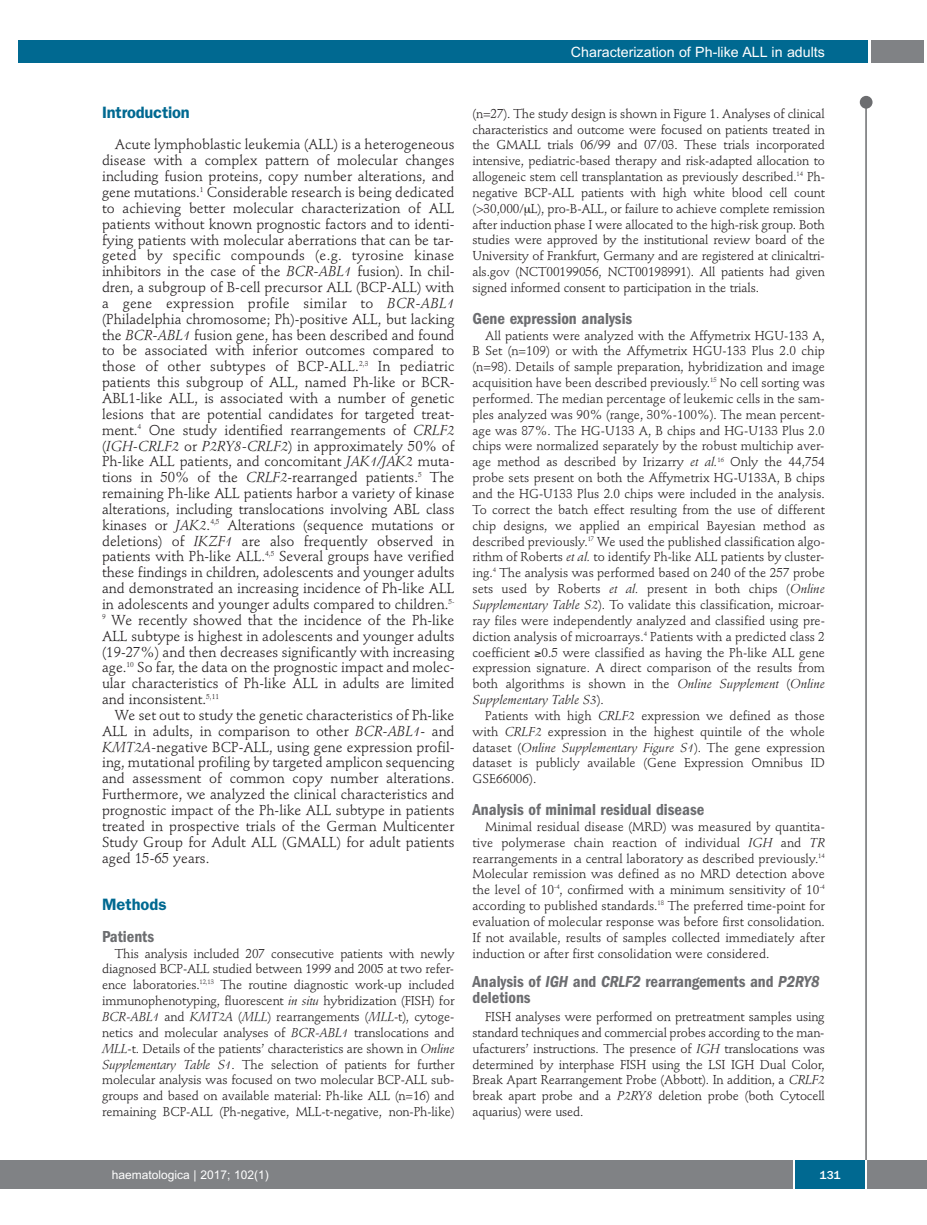
<style>
.page{position:relative;width:927px;height:1225px;background:#fff}
.page>*{position:absolute;margin:0;border:0;box-sizing:border-box;transform-origin:0 0}
.t1{font:600 condensed 16.5px/16.5px "Franklin Gothic";color:#6c6d70}
.t2{font:600 16.5px "Franklin Gothic";letter-spacing:-.01em;color:#006991}
.t3{font:14.25px/15.9px "Stempel Schneidler";color:#231f20;text-align:justify}
.t4{font:14.25px "Arial";color:#fff}
.t5{font:12.75px/15.9px "Stempel Schneidler";letter-spacing:-.005em;color:#231f20;text-align:justify}
.t6{font:12px "Arial";color:#fff}
.t7{font:500 12px "Franklin Gothic";color:#fff}
.s1{font-style:italic}
</style>
<div class="page">
<div style="left:860px;top:96px;width:12px;height:13px;background:#6c6d70;border-radius:50%"></div>
<hr style="left:865px;top:98px;width:2px;height:1062px;background:#6c6d70">
<div style="left:871px;top:40px;width:52px;height:22px;background:#808285"></div>
<div style="left:18px;top:40px;width:849px;height:22px;background:#006991"></div>
<div style="left:17px;top:1160px;width:910px;height:28px;background:#808285"></div>
<div style="left:795px;top:1160px;width:70px;height:28px;background:#006991"></div>
<hr style="left:793px;top:1160px;width:2px;height:28px;background:#fff">
<hr style="left:865px;top:1160px;width:2px;height:28px;background:#fff">
<div style="left:0;top:1160px;width:17px;height:28px;background:#808285"></div>
<p class="t4" style="left:571px;top:44px;width:256px">Characterization of Ph-like ALL in adults</p>
<p class="t2" style="left:102px;top:106px;width:89px">Introduction</p>
<p class="t3" style="left:102px;top:138px;width:354px;text-indent:13px">Acute lymphoblastic leukemia (ALL) is a heterogeneous disease with a complex pattern of molecular changes including fusion proteins, copy number alterations, and gene mutations.<sup>1</sup> Considerable research is being dedicated to achieving better molecular characterization of ALL patients without known prognostic factors and to identi&shy;fying patients with molecular aberrations that can be tar&shy;geted by specific compounds (e.g. tyrosine kinase inhibitors in the case of the <span class="s1">BCR-ABL1</span> fusion). In chil&shy;dren, a subgroup of B-cell precursor ALL (BCP-ALL) with a gene expression profile similar to <span class="s1">BCR-ABL1 </span>(Philadelphia chromosome; Ph)-positive ALL, but lacking the <span class="s1">BCR-ABL1</span> fusion gene, has been described and found to be associated with inferior outcomes compared to those of other subtypes of BCP-ALL.<sup>2,3</sup> In pediatric patients this subgroup of ALL, named Ph-like or BCR-ABL1-like ALL, is associated with a number of genetic lesions that are potential candidates for targeted treat&shy;ment.<sup>4</sup> One study identified rearrangements of <span class="s1">CRLF2 </span>(<span class="s1">IGH-CRLF2</span> or <span class="s1">P2RY8-CRLF2</span>) in approximately 50% of Ph-like ALL patients, and concomitant <span class="s1">JAK1/JAK2</span> muta&shy;tions in 50% of the <span class="s1">CRLF2</span>-rearranged patients.<sup>5</sup> The remaining Ph-like ALL patients harbor a variety of kinase alterations, including translocations involving ABL class kinases or <span class="s1">JAK2</span>.<sup>4,5</sup> Alterations (sequence mutations or deletions) of <span class="s1">IKZF1</span> are also frequently observed in patients with Ph-like ALL.<sup>4,5</sup> Several groups have verified these findings in children, adolescents and younger adults and demonstrated an increasing incidence of Ph-like ALL in adolescents and younger adults compared to children.<sup>5- 9</sup> We recently showed that the incidence of the Ph-like ALL subtype is highest in adolescents and younger adults (19-27%) and then decreases significantly with increasing age.<sup>10</sup> So far, the data on the prognostic impact and molec&shy;ular characteristics of Ph-like ALL in adults are limited and inconsistent.<sup>5,11</sup></p>
<p class="t3" style="left:102px;top:708px;width:354px;text-indent:13px">We set out to study the genetic characteristics of Ph-like ALL in adults, in comparison to other <span class="s1">BCR-ABL1</span>- and <span class="s1">KMT2A-</span>negative BCP-ALL, using gene expression profil&shy;ing, mutational profiling by targeted amplicon sequencing and assessment of common copy number alterations.<br>Furthermore, we analyzed the clinical characteristics and prognostic impact of the Ph-like ALL subtype in patients treated in prospective trials of the German Multicenter Study Group for Adult ALL (GMALL) for adult patients aged 15-65 years.</p>
<p class="t2" style="left:102px;top:898px;width:66px">Methods</p>
<p class="t1" style="left:102px;top:929px;width:54px">Patients</p>
<p class="t5" style="left:102px;top:946px;width:354px;text-indent:13px">This analysis included 207 consecutive patients with newly diagnosed BCP-ALL studied between 1999 and 2005 at two refer&shy;ence laboratories.<sup>12,13</sup> The routine diagnostic work-up included immunophenotyping, fluorescent <span class="s1">in situ</span> hybridization (FISH) for <span class="s1">BCR-ABL1</span> and <span class="s1">KMT2A</span> (<span class="s1">MLL</span>) rearrangements (<span class="s1">MLL</span>-t), cytoge&shy;netics and molecular analyses of <span class="s1">BCR-ABL1</span> translocations and <span class="s1">MLL</span>-t. Details of the patients’ characteristics are shown in <span class="s1">Online Supplementary Table S1</span>. The selection of patients for further molecular analysis was focused on two molecular BCP-ALL sub&shy;groups and based on available material: Ph-like ALL (n=16) and remaining BCP-ALL (Ph-negative, MLL-t-negative, non-Ph-like)</p>
<p class="t5" style="left:472px;top:107px;width:354px">(n=27). The study design is shown in Figure 1. Analyses of clinical characteristics and outcome were focused on patients treated in the GMALL trials 06/99 and 07/03. These trials incorporated intensive, pediatric-based therapy and risk-adapted allocation to allogeneic stem cell transplantation as previously described.<sup>14</sup> Ph&shy;negative BCP-ALL patients with high white blood cell count (&gt;30,000/ L), pro-B-ALL, or failure to achieve complete remission after induction phase I were allocated to the high-risk group. Both studies were approved by the institutional review board of the University of Frankfurt, Germany and are registered at clinicaltri&shy;als.gov (NCT00199056, NCT00198991). All patients had given signed informed consent to participation in the trials.</p>
<p class="t1" style="left:472px;top:311px;width:161px">Gene expression analysis</p>
<p class="t5" style="left:472px;top:328px;width:354px;text-indent:13px">All patients were analyzed with the Affymetrix HGU-133 A, B Set (n=109) or with the Affymetrix HGU-133 Plus 2.0 chip (n=98). Details of sample preparation, hybridization and image acquisition have been described previously.<sup>15</sup> No cell sorting was performed. The median percentage of leukemic cells in the sam&shy;ples analyzed was 90% (range, 30%-100%). The mean percent&shy;age was 87%. The HG-U133 A, B chips and HG-U133 Plus 2.0 chips were normalized separately by the robust multichip aver&shy;age method as described by Irizarry <span class="s1">et al.</span><sup>16</sup> Only the 44,754 probe sets present on both the Affymetrix HG-U133A, B chips and the HG-U133 Plus 2.0 chips were included in the analysis.<br>To correct the batch effect resulting from the use of different chip designs, we applied an empirical Bayesian method as described previously.<sup>17</sup> We used the published classification algo&shy;rithm of Roberts <span class="s1">et al.</span> to identify Ph-like ALL patients by cluster&shy;ing.<sup>4</sup> The analysis was performed based on 240 of the 257 probe sets used by Roberts <span class="s1">et al.</span> present in both chips (<span class="s1">Online Supplementary Table S2</span>). To validate this classification, microar&shy;ray files were independently analyzed and classified using pre&shy;diction analysis of microarrays.<sup>4</sup> Patients with a predicted class 2 coefficient ≥0.5 were classified as having the Ph-like ALL gene expression signature. A direct comparison of the results from both algorithms is shown in the <span class="s1">Online Supplement</span> (<span class="s1">Online Supplementary Table S3</span>).</p>
<p class="t5" style="left:472px;top:709px;width:354px;text-indent:13px">Patients with high <span class="s1">CRLF2</span> expression we defined as those with <span class="s1">CRLF2</span> expression in the highest quintile of the whole dataset (<span class="s1">Online Supplementary Figure S1</span>). The gene expression dataset is publicly available (Gene Expression Omnibus ID GSE66006).</p>
<p class="t1" style="left:472px;top:802px;width:233px">Analysis of minimal residual disease</p>
<p class="t5" style="left:472px;top:819px;width:354px;text-indent:13px">Minimal residual disease (MRD) was measured by quantita&shy;tive polymerase chain reaction of individual <span class="s1">IGH</span> and <span class="s1">TR </span>rearrangements in a central laboratory as described previously.<sup>14<br></sup>Molecular remission was defined as no MRD detection above the level of 10<sup>-4</sup>, confirmed with a minimum sensitivity of 10<sup>-4 </sup>according to published standards.<sup>18</sup> The preferred time-point for evaluation of molecular response was before first consolidation.<br>If not available, results of samples collected immediately after induction or after first consolidation were considered.</p>
<p class="t1" style="left:472px;top:974px;width:349px">Analysis of <span class="s1">IGH</span> and <span class="s1">CRLF2</span> rearrangements and <span class="s1">P2RY8 </span>deletions</p>
<p class="t5" style="left:472px;top:1010px;width:354px;text-indent:13px">FISH analyses were performed on pretreatment samples using standard techniques and commercial probes according to the man&shy;ufacturers’ instructions. The presence of <span class="s1">IGH</span> translocations was determined by interphase FISH using the LSI IGH Dual Color, Break Apart Rearrangement Probe (Abbott). In addition, a <span class="s1">CRLF2 </span>break apart probe and a <span class="s1">P2RY8</span> deletion probe (both Cytocell aquarius) were used.</p>
<p class="t6" style="left:112px;top:1167px;width:158px">haematologica | 2017; 102(1)</p>
<p class="t7" style="left:820px;top:1167px;width:22px">131</p>
</div>
